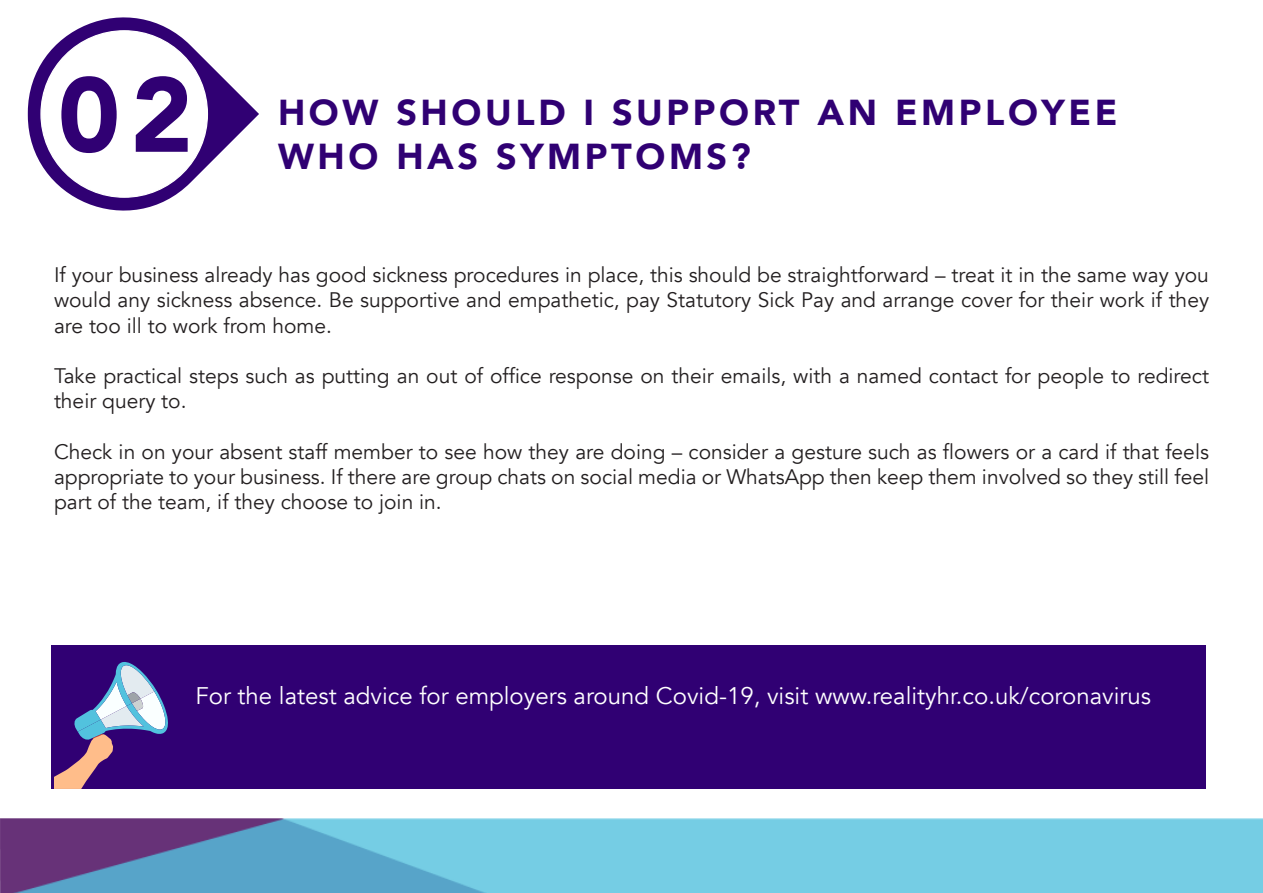
<style>
.page{position:relative;width:1263px;height:893px;background:#fff}
.page>*{position:absolute;margin:0;border:0;box-sizing:border-box;transform-origin:0 0}
.t1{font:900 105px "Avenir";color:#300073}
.t2{font:900 36px "Avenir";letter-spacing:.1em;color:#300073}
.t3{font:24px "Avenir";color:#fff}
.t4{font:21px/25.2px "Avenir";color:#231f20;text-align:justify}
</style>
<div class="page">
<img style="left:0;top:819px;width:1263px;height:74px">
<svg style="left:28px;top:17px;width:231px;height:194px"></svg>
<div style="left:41px;top:31px;width:166px;height:166px;background:#fff;border-radius:50%"></div>
<div style="left:51px;top:645px;width:1155px;height:144px;background:#300073"></div>
<svg style="left:54px;top:662px;width:114px;height:127px"></svg>
<p class="t1" style="left:58px;top:25px;width:136px">02</p>
<p class="t2" style="left:278px;top:82px;width:841px">HOW SHOULD I SUPPORT AN EMPLOYEE</p>
<p class="t2" style="left:278px;top:125px;width:474px">WHO HAS SYMPTOMS?</p>
<p class="t4" style="left:54px;top:263px;width:1156px">If your business already has good sickness procedures in place, this should be straightforward – treat it in the same way you would any sickness absence. Be supportive and empathetic, pay Statutory Sick Pay and arrange cover for their work if they are too ill to work from home.</p>
<p class="t4" style="left:54px;top:363px;width:1156px">Take practical steps such as putting an out of office response on their emails, with a named contact for people to redirect their query to.</p>
<p class="t4" style="left:54px;top:439px;width:1156px">Check in on your absent staff member to see how they are doing – consider a gesture such as flowers or a card if that feels appropriate to your business. If there are group chats on social media or WhatsApp then keep them involved so they still feel part of the team, if they choose to join in.</p>
<p class="t3" style="left:195px;top:682px;width:957px">For the latest advice for employers around Covid-19, visit www.realityhr.co.uk/coronavirus</p>
</div>
